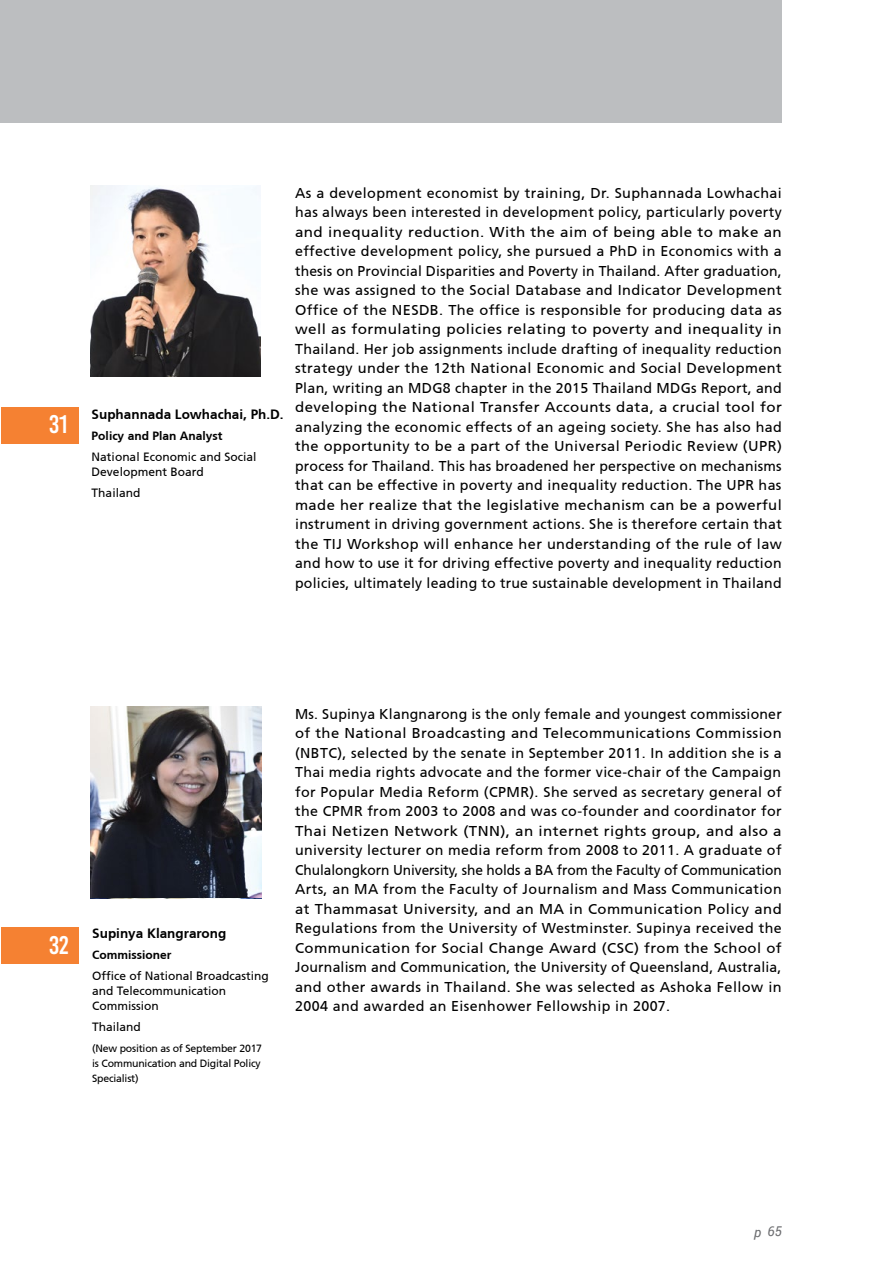
<style>
.page{position:relative;width:893px;height:1263px;background:#fff}
.page>*{position:absolute;margin:0;border:0;box-sizing:border-box;transform-origin:0 0}
.t1{font:25.5px "Bebas Kai";color:#fff}
.t2{font:14.25px/19.5px "Frutiger CE";letter-spacing:.025em;color:#000;text-align:justify}
.t3{font:700 13.5px "Frutiger CE";color:#000}
.t4{font:italic 13.5px "Roboto";color:#6d6e71}
.t5{font:12px/15px "Frutiger CE";color:#000}
.t6{font:700 12px "Frutiger CE";color:#000}
.t7{font:10.5px/15px "Frutiger CE";letter-spacing:-.02em;color:#000}
</style>
<div class="page">
<img style="left:90px;top:185px;width:170px;height:192px">
<img style="left:91px;top:706px;width:170px;height:192px">
<div style="left:0;top:0;width:781px;height:122px;background:#bcbec0"></div>
<div style="left:2px;top:407px;width:77px;height:36px;background:#f58132"></div>
<div style="left:2px;top:927px;width:77px;height:36px;background:#f58132"></div>
<h1 class="t1" style="left:49px;top:411px;width:20px">31</h1>
<p class="t3" style="left:92px;top:406px;width:194px">Suphannada Lowhachai, Ph.D.</p>
<p class="t6" style="left:92px;top:428px;width:132px">Policy and Plan Analyst</p>
<p class="t5" style="left:92px;top:449px;width:166px">National Economic and Social<br>Development Board</p>
<p class="t5" style="left:92px;top:485px;width:50px">Thailand</p>
<p class="t2" style="left:295px;top:183px;width:488px">As a development economist by training, Dr. Suphannada Lowhachai has always been interested in development policy, particularly poverty and inequality reduction. With the aim of being able to make an effective development policy, she pursued a PhD in Economics with a thesis on Provincial Disparities and Poverty in Thailand. After graduation, she was assigned to the Social Database and Indicator Development Office of the NESDB. The office is responsible for producing data as well as formulating policies relating to poverty and inequality in Thailand. Her job assignments include drafting of inequality reduction strategy under the 12th National Economic and Social Development Plan, writing an MDG8 chapter in the 2015 Thailand MDGs Report, and developing the National Transfer Accounts data, a crucial tool for analyzing the economic effects of an ageing society. She has also had the opportunity to be a part of the Universal Periodic Review (UPR) process for Thailand. This has broadened her perspective on mechanisms that can be effective in poverty and inequality reduction. The UPR has made her realize that the legislative mechanism can be a powerful instrument in driving government actions. She is therefore certain that the TIJ Workshop will enhance her understanding of the rule of law and how to use it for driving effective poverty and inequality reduction policies, ultimately leading to true sustainable development in Thailand</p>
<h1 class="t1" style="left:49px;top:931px;width:21px">32</h1>
<p class="t3" style="left:92px;top:925px;width:136px">Supinya Klangrarong</p>
<p class="t6" style="left:92px;top:947px;width:81px">Commissioner</p>
<p class="t5" style="left:92px;top:968px;width:178px">Office of National Broadcasting and Telecommunication<br>Commission</p>
<p class="t5" style="left:92px;top:1019px;width:50px">Thailand</p>
<p class="t7" style="left:92px;top:1040px;width:171px">(New position as of September 2017 is Communication and Digital Policy<br>Specialist)</p>
<p class="t2" style="left:295px;top:704px;width:488px">Ms. Supinya Klangnarong is the only female and youngest commissioner of the National Broadcasting and Telecommunications Commission (NBTC), selected by the senate in September 2011. In addition she is a Thai media rights advocate and the former vice-chair of the Campaign for Popular Media Reform (CPMR). She served as secretary general of the CPMR from 2003 to 2008 and was co-founder and coordinator for Thai Netizen Network (TNN), an internet rights group, and also a university lecturer on media reform from 2008 to 2011. A graduate of Chulalongkorn University, she holds a BA from the Faculty of Communication Arts, an MA from the Faculty of Journalism and Mass Communication at Thammasat University, and an MA in Communication Policy and Regulations from the University of Westminster. Supinya received the Communication for Social Change Award (CSC) from the School of Journalism and Communication, the University of Queensland, Australia, and other awards in Thailand. She was selected as Ashoka Fellow in 2004 and awarded an Eisenhower Fellowship in 2007.</p>
<p class="t4" style="left:754px;top:1222px;width:29px">p 65</p>
</div>
